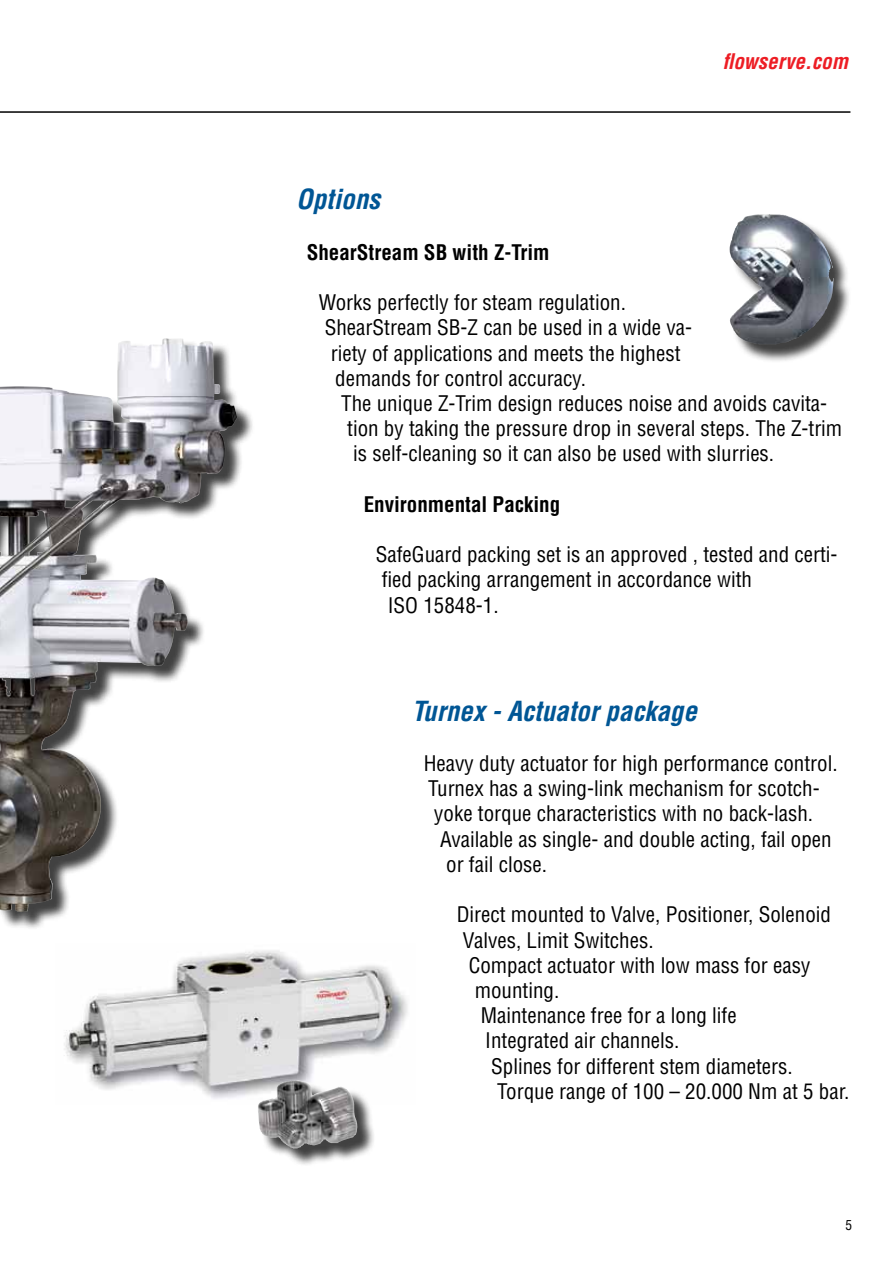
<style>
.page{position:relative;width:893px;height:1263px;background:#fff}
.page>*{position:absolute;margin:0;border:0;box-sizing:border-box;transform-origin:0 0}
.t1{font:italic 700 condensed 27px "Helvetica LT Std";color:#005695}
.t2{font:condensed 21px/25.2px "Helvetica LT Std";color:#000}
.t3{font:700 condensed 21px "Helvetica LT Std";color:#000}
.t4{font:italic 700 condensed 21px "Helvetica LT Std";color:#ed1d24}
.t5{font:condensed 13.5px "Helvetica LT Std";color:#000}
</style>
<div class="page">
<hr style="left:0;top:111px;width:850px;height:2px;background:#000">
<div style="left:732px;top:217px;width:120px;height:146px;background:#000;opacity:.75"></div>
<img style="left:729px;top:214px;width:104px;height:130px">
<img style="left:64px;top:950px;width:344px;height:149px">
<div style="left:260px;top:1083px;width:116px;height:83px;background:#000;opacity:.75"></div>
<img style="left:257px;top:1080px;width:101px;height:68px">
<div style="left:0;top:340px;width:256px;height:591px;background:#000;opacity:.75"></div>
<img style="left:0;top:338px;width:237px;height:576px">
<p class="t4" style="left:723px;top:48px;width:127px">flowserve.com</p>
<p class="t1" style="left:296px;top:183px;width:85px">Options</p>
<p class="t3" style="left:307px;top:239px;width:244px">ShearStream SB with Z-Trim</p>
<p class="t2" style="left:319px;top:290px;width:309px">Works perfectly for steam regulation.</p>
<p class="t2" style="left:325px;top:315px;width:369px">ShearStream SB-Z can be used in a wide va-</p>
<p class="t2" style="left:331px;top:340px;width:351px">riety of applications and meets the highest</p>
<p class="t2" style="left:335px;top:365px;width:252px">demands for control accuracy.</p>
<p class="t2" style="left:341px;top:391px;width:487px">The unique Z-Trim design reduces noise and avoids cavita-</p>
<p class="t2" style="left:347px;top:416px;width:497px">tion by taking the pressure drop in several steps. The Z-trim</p>
<p class="t2" style="left:353px;top:441px;width:422px">is self-cleaning so it can also be used with slurries.</p>
<p class="t3" style="left:364px;top:491px;width:198px">Environmental Packing</p>
<p class="t2" style="left:376px;top:542px;width:463px">SafeGuard packing set is an approved , tested and certi&shy;fied packing arrangement in accordance with<br>ISO 15848-1.</p>
<p class="t1" style="left:412px;top:694px;width:287px">Turnex - Actuator package</p>
<p class="t2" style="left:424px;top:751px;width:415px">Heavy duty actuator for high performance control.</p>
<p class="t2" style="left:428px;top:776px;width:393px">Turnex has a swing-link mechanism for scotch-</p>
<p class="t2" style="left:434px;top:801px;width:380px">yoke torque characteristics with no back-lash.</p>
<p class="t2" style="left:440px;top:826px;width:393px">Available as single- and double acting, fail open</p>
<p class="t2" style="left:446px;top:851px;width:102px">or fail close.</p>
<p class="t2" style="left:457px;top:902px;width:376px">Direct mounted to Valve, Positioner, Solenoid</p>
<p class="t2" style="left:463px;top:927px;width:192px">Valves, Limit Switches.</p>
<p class="t2" style="left:469px;top:952px;width:343px">Compact actuator with low mass for easy</p>
<p class="t2" style="left:475px;top:977px;width:86px">mounting.</p>
<p class="t2" style="left:481px;top:1003px;width:257px">Maintenance free for a long life</p>
<p class="t2" style="left:485px;top:1028px;width:196px">Integrated air channels.</p>
<p class="t2" style="left:491px;top:1053px;width:303px">Splines for different stem diameters.</p>
<p class="t2" style="left:497px;top:1078px;width:354px">Torque range of 100 – 20.000 Nm at 5 bar.</p>
<p class="t5" style="left:845px;top:1217px;width:8px">5</p>
</div>
